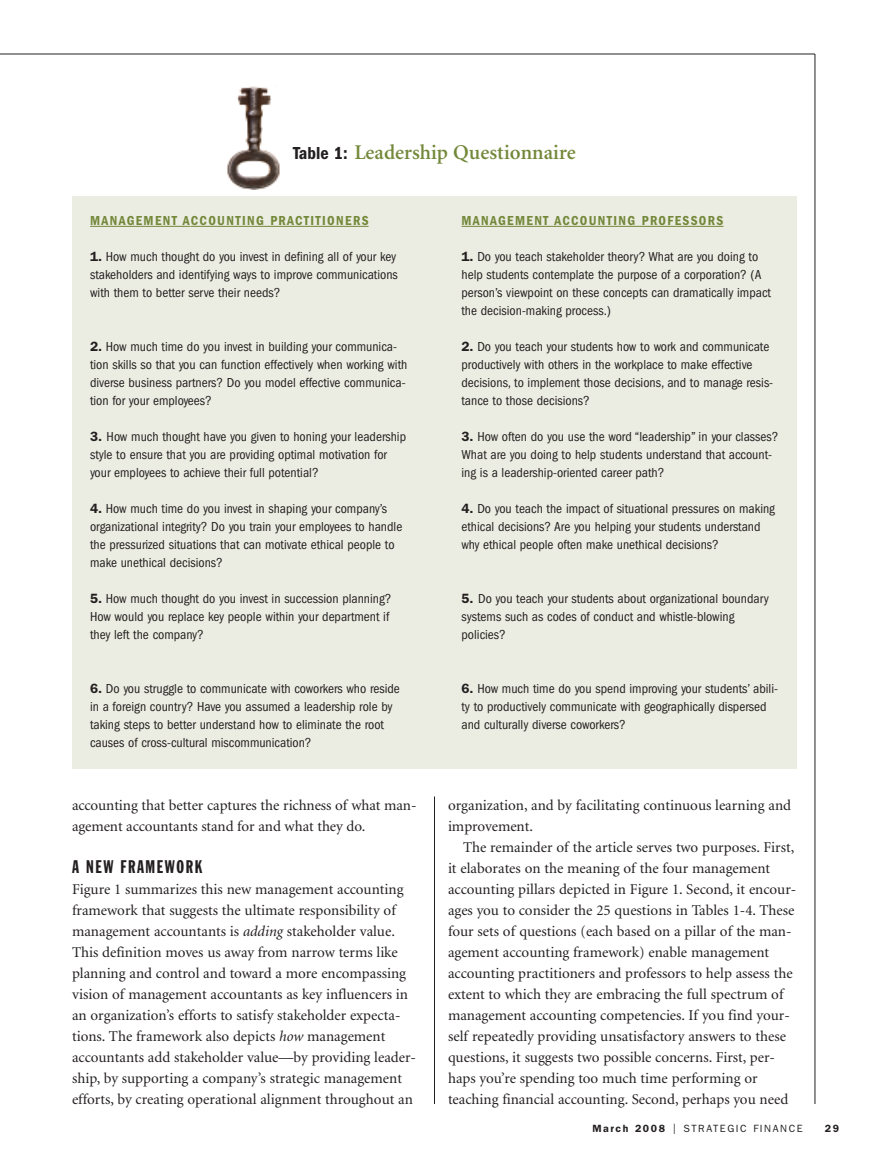
<style>
.page{position:relative;width:878px;height:1161px;background:#fff}
.page>*{position:absolute;margin:0;border:0;box-sizing:border-box;transform-origin:0 0}
.t1{font:600 21px "Minion";color:#73883a}
.t2{font:18px "Franklin Gothic Extra Cond";letter-spacing:.09em;color:#231f20}
.t3{font:15px/21px "Minion";color:#231f20}
.t4{font:condensed 13.5px/18px "Franklin Gothic";color:#231f20}
.t5{font:600 condensed 13.5px "Franklin Gothic";letter-spacing:.1em;color:#73883a}
.t6{font:10.5px "Franklin Gothic";letter-spacing:.15em;color:#231f20}
.t7{font:600 10.5px "Franklin Gothic";color:#231f20}
.s1{font-family:"Franklin Gothic";font-stretch:condensed;font-size:18px;color:#231f20}
.s2{font-weight:600;font-stretch:normal}
.s3{font-style:italic}
.s4{font-weight:600}
.s5{font-size:15px}
</style>
<div class="page">
<hr style="left:0;top:54px;width:814px;height:1px;background:#231f20">
<hr style="left:814px;top:54px;width:1px;height:1050px;background:#231f20">
<hr style="left:434px;top:796px;width:1px;height:308px;background:#231f20">
<div style="left:72px;top:197px;width:724px;height:572px;background:#ecede2"></div>
<hr style="left:90px;top:226px;width:37px;height:1px;background:#73883a">
<hr style="left:127px;top:226px;width:57px;height:1px;background:#73883a">
<hr style="left:191px;top:226px;width:104px;height:1px;background:#73883a">
<hr style="left:295px;top:226px;width:73px;height:1px;background:#73883a">
<hr style="left:461px;top:226px;width:37px;height:1px;background:#73883a">
<hr style="left:498px;top:226px;width:57px;height:1px;background:#73883a">
<hr style="left:562px;top:226px;width:96px;height:1px;background:#73883a">
<hr style="left:658px;top:226px;width:65px;height:1px;background:#73883a">
<img style="left:227px;top:86px;width:53px;height:104px">
<h1 class="t1" style="left:293px;top:144px;width:284px"><span class="s1">Table 1:</span> Leadership Questionnaire</h1>
<p class="t5" style="left:90px;top:216px;width:280px">MANAGEMENT ACCOUNTING PRACTITIONERS</p>
<p class="t4" style="left:90px;top:249px;width:309px"><span class="s2">1.</span> How much thought do you invest in defining all of your key stakeholders and identifying ways to improve communications with them to better serve their needs?</p>
<p class="t4" style="left:90px;top:339px;width:319px"><span class="s2">2.</span> How much time do you invest in building your communica&shy;tion skills so that you can function effectively when working with diverse business partners? Do you model effective communica&shy;tion for your employees?</p>
<p class="t4" style="left:90px;top:429px;width:317px"><span class="s2">3.</span> How much thought have you given to honing your leadership style to ensure that you are providing optimal motivation for your employees to achieve their full potential?</p>
<p class="t4" style="left:90px;top:501px;width:314px"><span class="s2">4.</span> How much time do you invest in shaping your company’s organizational integrity? Do you train your employees to handle the pressurized situations that can motivate ethical people to make unethical decisions?</p>
<p class="t4" style="left:90px;top:591px;width:303px"><span class="s2">5.</span> How much thought do you invest in succession planning?<br>How would you replace key people within your department if they left the company?</p>
<p class="t4" style="left:90px;top:681px;width:311px"><span class="s2">6.</span> Do you struggle to communicate with coworkers who reside in a foreign country? Have you assumed a leadership role by taking steps to better understand how to eliminate the root causes of cross-cultural miscommunication?</p>
<p class="t3" style="left:72px;top:796px;width:346px">accounting that better captures the richness of what man&shy;agement accountants stand for and what they do.</p>
<h2 class="t2" style="left:72px;top:860px;width:132px">A NEW FRAMEWORK</h2>
<p class="t3" style="left:72px;top:880px;width:345px">Figure 1 summarizes this new management accounting framework that suggests the ultimate responsibility of management accountants is <span class="s3">adding</span> stakeholder value.<br>This definition moves us away from narrow terms like planning and control and toward a more encompassing vision of management accountants as key influencers in an organization’s efforts to satisfy stakeholder expecta&shy;tions. The framework also depicts <span class="s3">how</span> management accountants add stakeholder value—by providing leader&shy;ship, by supporting a company’s strategic management efforts, by creating operational alignment throughout an</p>
<p class="t5" style="left:461px;top:216px;width:263px">MANAGEMENT ACCOUNTING PROFESSORS</p>
<p class="t4" style="left:461px;top:249px;width:311px"><span class="s2">1.</span> Do you teach stakeholder theory? What are you doing to help students contemplate the purpose of a corporation? (A person’s viewpoint on these concepts can dramatically impact the decision-making process.)</p>
<p class="t4" style="left:461px;top:339px;width:313px"><span class="s2">2.</span> Do you teach your students how to work and communicate productively with others in the workplace to make effective decisions, to implement those decisions, and to manage resis&shy;tance to those decisions?</p>
<p class="t4" style="left:461px;top:429px;width:318px"><span class="s2">3.</span> How often do you use the word “leadership” in your classes?<br>What are you doing to help students understand that account&shy;ing is a leadership-oriented career path?</p>
<p class="t4" style="left:461px;top:501px;width:315px"><span class="s2">4.</span> Do you teach the impact of situational pressures on making ethical decisions? Are you helping your students understand why ethical people often make unethical decisions?</p>
<p class="t4" style="left:461px;top:591px;width:309px"><span class="s2">5.</span> Do you teach your students about organizational boundary systems such as codes of conduct and whistle-blowing policies?</p>
<p class="t4" style="left:461px;top:681px;width:318px"><span class="s2">6.</span> How much time do you spend improving your students’ abili&shy;ty to productively communicate with geographically dispersed and culturally diverse coworkers?</p>
<p class="t3" style="left:448px;top:796px;width:344px">organization, and by facilitating continuous learning and improvement.</p>
<p class="t3" style="left:448px;top:838px;width:350px;text-indent:15px">The remainder of the article serves two purposes. First, it elaborates on the meaning of the four management accounting pillars depicted in Figure 1. Second, it encour&shy;ages you to consider the 25 questions in Tables 1-4. These four sets of questions (each based on a pillar of the man&shy;agement accounting framework) enable management accounting practitioners and professors to help assess the extent to which they are embracing the full spectrum of management accounting competencies. If you find your&shy;self repeatedly providing unsatisfactory answers to these questions, it suggests two possible concerns. First, per&shy;haps you’re spending too much time performing or teaching financial accounting. Second, perhaps you need</p>
<p class="t6" style="left:592px;top:1125px;width:212px"><span class="s4">March 2008</span> <span class="s5">I</span> STRATEGIC FINANCE</p>
<p class="t7" style="left:824px;top:1125px;width:16px">29</p>
</div>
